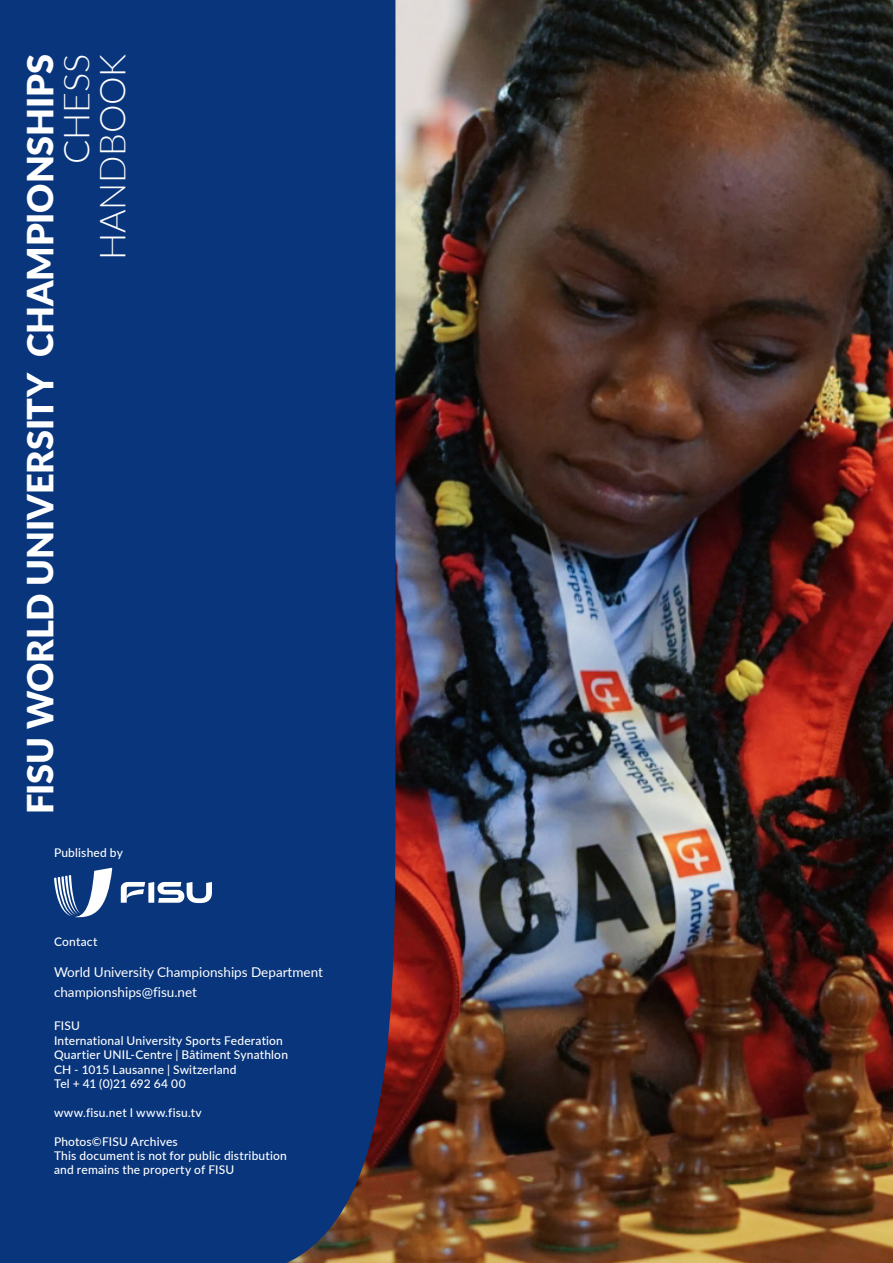
<style>
.page{position:relative;width:893px;height:1263px;background:#fff}
.page>*{position:absolute;margin:0;border:0;box-sizing:border-box;transform-origin:0 0}
.t1{font:900 36px "Lato";letter-spacing:-.005em;color:#fff}
.t2{font:300 36px "Lato";letter-spacing:-.01em;color:#fff}
.t3{font:13.5px "Lato";color:#fff}
.t4{font:500 12px/14.4px "Lato";letter-spacing:.015em;color:#fff}
</style>
<div class="page">
<img style="left:395px;top:0;width:498px;height:1263px">
<div style="left:0;top:0;width:395px;height:1263px;background:#08357c"></div>
<svg style="left:54px;top:868px;width:58px;height:49px"></svg>
<svg style="left:121px;top:882px;width:91px;height:21px"></svg>
<p class="t1" style="left:13px;top:814px;width:762px;rotate:-90deg">FISU WORLD UNIVERSITY CHAMPIONSHIPS</p>
<p class="t2" style="left:52px;top:163px;width:111px;rotate:-90deg">CHESS</p>
<p class="t2" style="left:88px;top:260px;width:208px;rotate:-90deg">HANDBOOK</p>
<p class="t4" style="left:54px;top:845px;width:70px">Published by</p>
<p class="t4" style="left:54px;top:934px;width:45px">Contact</p>
<p class="t3" style="left:54px;top:962px;width:270px">World University Championships Department</p>
<p class="t3" style="left:54px;top:983px;width:145px">championships@fisu.net</p>
<p class="t4" style="left:54px;top:1018px;width:27px">FISU</p>
<p class="t4" style="left:54px;top:1033px;width:230px">International University Sports Federation</p>
<p class="t4" style="left:54px;top:1047px;width:236px">Quartier UNIL-Centre | Bâtiment Synathlon</p>
<p class="t4" style="left:54px;top:1061px;width:184px">CH - 1015 Lausanne | Switzerland</p>
<p class="t4" style="left:54px;top:1076px;width:133px">Tel + 41 (0)21 692 64 00</p>
<p class="t4" style="left:54px;top:1105px;width:149px">www.fisu.net І www.fisu.tv</p>
<p class="t4" style="left:54px;top:1133px;width:125px">Photos©FISU Archives</p>
<p class="t4" style="left:54px;top:1148px;width:234px">This document is not for public distribution and remains the property of FISU</p>
</div>
